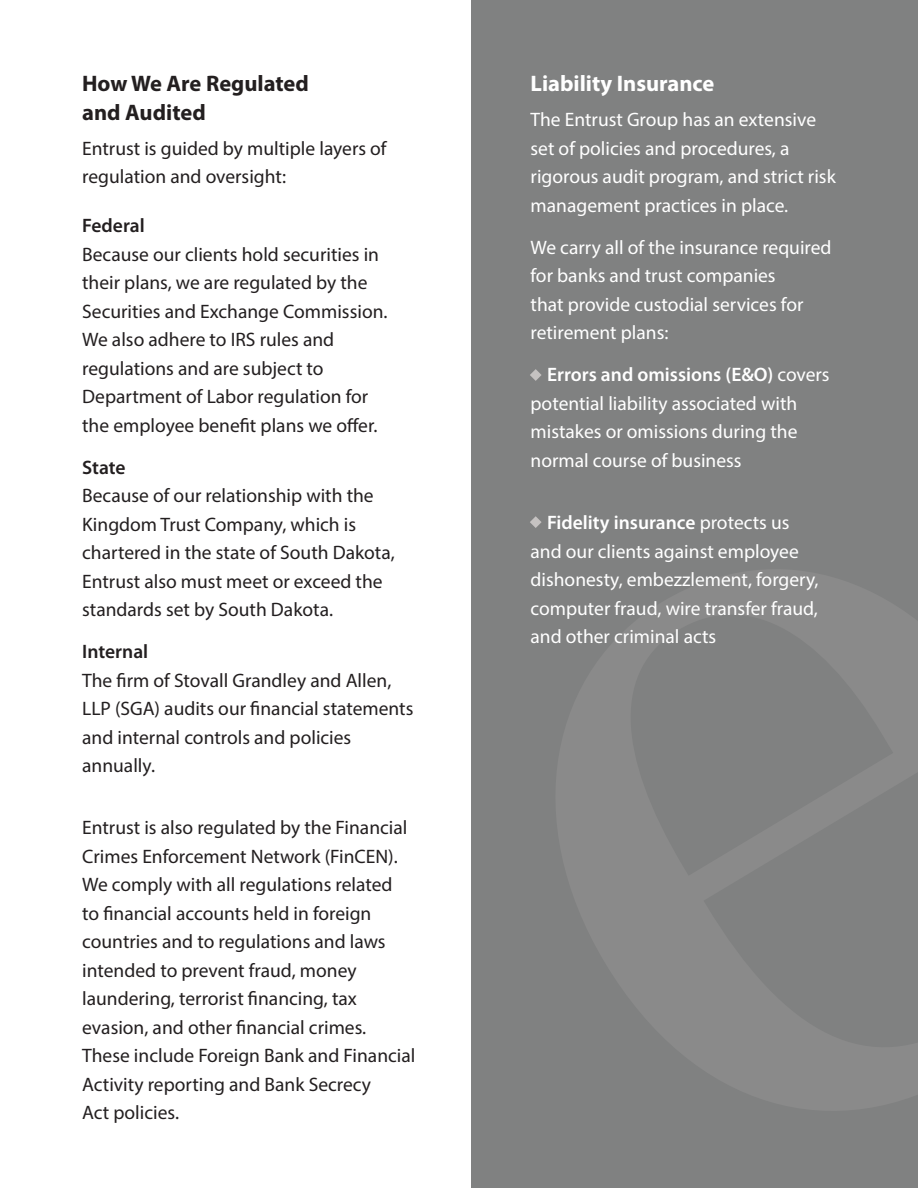
<style>
.page{position:relative;width:918px;height:1188px;background:#fff}
.page>*{position:absolute;margin:0;border:0;box-sizing:border-box;transform-origin:0 0}
.t1{font:700 22.5px/28.5px "Myriad Pro";color:#231f20}
.t2{font:700 22.5px "Myriad Pro";color:#fff}
.t3{font:19.5px/28.5px "Myriad Pro";color:#231f20}
.t4{font:19.5px/28.5px "Myriad Pro";color:#fff}
.s1{font-weight:600}
</style>
<div class="page">
<div style="left:472px;top:0;width:446px;height:1188px;background:#808181"></div>
<svg style="left:530px;top:369px;width:12px;height:12px"></svg>
<svg style="left:530px;top:516px;width:12px;height:12px"></svg>
<p class="t1" style="left:82px;top:69px;width:228px">How We Are Regulated and Audited</p>
<p class="t3" style="left:82px;top:134px;width:306px">Entrust is guided by multiple layers of regulation and oversight:</p>
<p class="t3" style="left:82px;top:211px;width:307px"><span class="s1">Federal<br></span>Because our clients hold securities in their plans, we are regulated by the<br>Securities and Exchange Commission.<br>We also adhere to IRS rules and regulations and are subject to<br>Department of Labor regulation for the employee benefit plans we offer.</p>
<p class="t3" style="left:82px;top:453px;width:314px"><span class="s1">State<br></span>Because of our relationship with the<br>Kingdom Trust Company, which is chartered in the state of South Dakota,<br>Entrust also must meet or exceed the standards set by South Dakota.</p>
<p class="t3" style="left:82px;top:637px;width:333px"><span class="s1">Internal<br></span>The firm of Stovall Grandley and Allen,<br>LLP (SGA) audits our financial statements and internal controls and policies annually.</p>
<p class="t3" style="left:82px;top:813px;width:335px">Entrust is also regulated by the Financial Crimes Enforcement Network (FinCEN).<br>We comply with all regulations related<br>to financial accounts held in foreign countries and to regulations and laws intended to prevent fraud, money laundering, terrorist financing, tax evasion, and other financial crimes.<br>These include Foreign Bank and Financial Activity reporting and Bank Secrecy<br>Act policies.</p>
<p class="t2" style="left:531px;top:69px;width:185px">Liability Insurance</p>
<p class="t4" style="left:531px;top:105px;width:307px">The Entrust Group has an extensive set of policies and procedures, a rigorous audit program, and strict risk management practices in place.</p>
<p class="t4" style="left:531px;top:233px;width:303px">We carry all of the insurance required for banks and trust companies<br>that provide custodial services for retirement plans:</p>
<p class="t4" style="left:531px;top:360px;width:301px;text-indent:17px"><span class="s1">Errors and omissions (E&amp;O)</span> covers potential liability associated with mistakes or omissions during the normal course of business</p>
<p class="t4" style="left:531px;top:508px;width:290px;text-indent:17px"><span class="s1">Fidelity insurance</span> protects us and our clients against employee dishonesty, embezzlement, forgery, computer fraud, wire transfer fraud, and other criminal acts</p>
</div>
